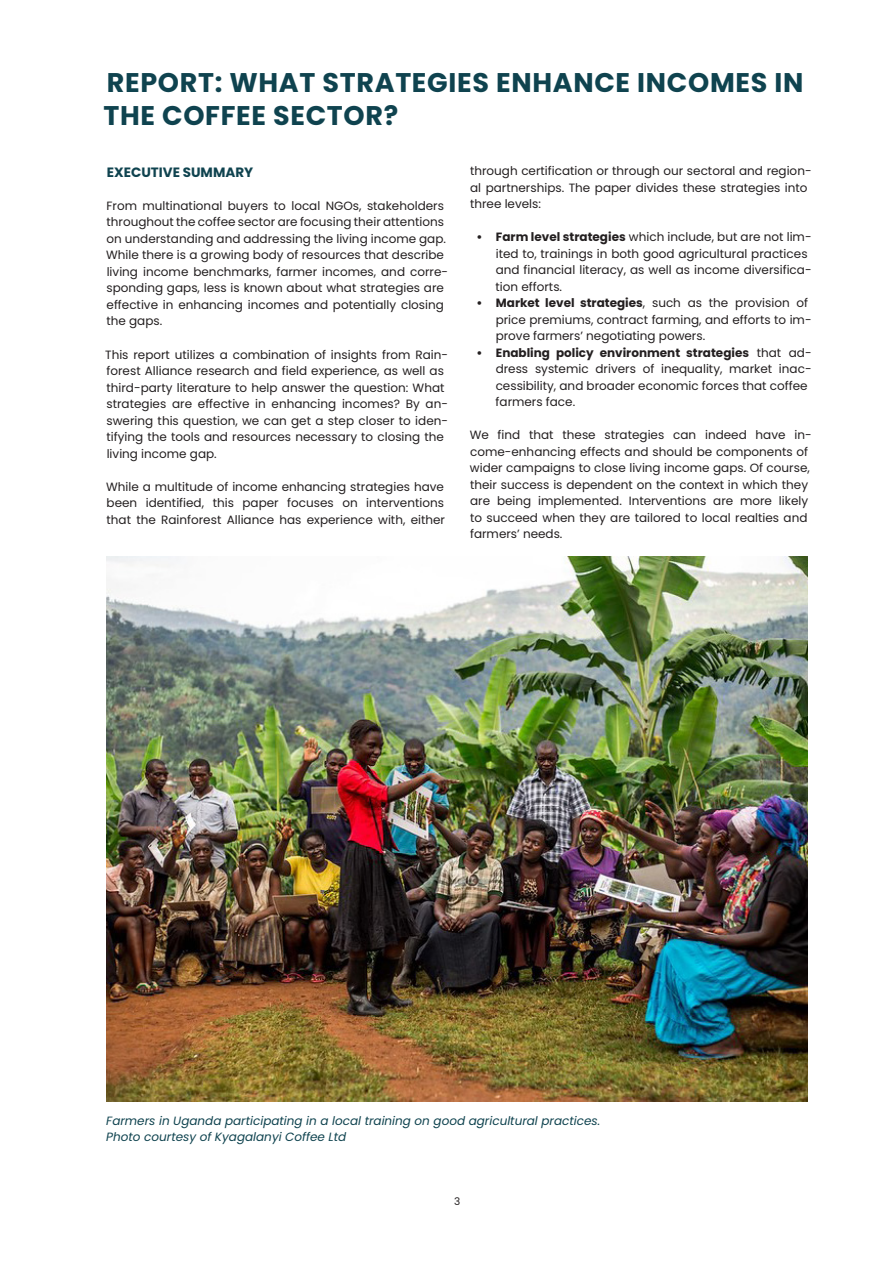
<style>
.page{position:relative;width:893px;height:1263px;background:#fff}
.page>*{position:absolute;margin:0;border:0;box-sizing:border-box;transform-origin:0 0}
.Contents_Intro_Ref{font:700 27px/33px "Poppins";letter-spacing:.025em;color:#0f434f}
.Section_heading{font:700 13.5px "Poppins";color:#0f434f}
.t1{font:12px/16.5px "Poppins";color:#231f20}
.t2{font:italic 12px "Poppins";color:#0f434f}
.t3{font:10.5px "Poppins";color:#231f20}
.s1{font-weight:700}
</style>
<div class="page">
<img style="left:106px;top:556px;width:702px;height:545px">
<p class="Contents_Intro_Ref" style="left:103px;top:66px;width:701px">REPORT: WHAT STRATEGIES ENHANCE INCOMES IN<br>THE COFFEE SECTOR?</p>
<p class="Section_heading" style="left:107px;top:164px;width:148px">EXECUTIVE SUMMARY</p>
<p class="t1" style="left:106px;top:198px;width:343px">From multinational buyers to local NGOs, stakeholders throughout the coffee sector are focusing their attentions on understanding and addressing the living income gap.<br>While there is a growing body of resources that describe living income benchmarks, farmer incomes, and corre&shy;sponding gaps, less is known about what strategies are effective in enhancing incomes and potentially closing the gaps.</p>
<p class="t1" style="left:105px;top:346px;width:344px">This report utilizes a combination of insights from Rain&shy;forest Alliance research and field experience, as well as third-party literature to help answer the question: What strategies are effective in enhancing incomes? By an&shy;swering this question, we can get a step closer to iden&shy;tifying the tools and resources necessary to closing the living income gap.</p>
<p class="t1" style="left:106px;top:478px;width:340px;text-align:justify">While a multitude of income enhancing strategies have been identified, this paper focuses on interventions that the Rainforest Alliance has experience with, either</p>
<p class="t1" style="left:470px;top:163px;width:343px">through certification or through our sectoral and region&shy;al partnerships. The paper divides these strategies into three levels:</p>
<p class="t1" style="left:496px;top:229px;width:318px;text-indent:-19px"><span class="s1">• Farm level strategies</span> which include, but are not lim&shy;ited to, trainings in both good agricultural practices and financial literacy, as well as income diversifica&shy;tion efforts.</p>
<p class="t1" style="left:496px;top:295px;width:317px;text-indent:-19px"><span class="s1">• Market level strategies</span>, such as the provision of price premiums, contract farming, and efforts to im&shy;prove farmers’ negotiating powers.</p>
<p class="t1" style="left:496px;top:344px;width:317px;text-indent:-19px"><span class="s1">• Enabling policy environment strategies</span> that ad&shy;dress systemic drivers of inequality, market inac&shy;cessibility, and broader economic forces that coffee farmers face.</p>
<p class="t1" style="left:470px;top:427px;width:343px">We find that these strategies can indeed have in&shy;come-enhancing effects and should be components of wider campaigns to close living income gaps. Of course, their success is dependent on the context in which they are being implemented. Interventions are more likely to succeed when they are tailored to local realties and farmers’ needs.</p>
<p class="t2" style="left:106px;top:1113px;width:495px">Farmers in Uganda participating in a local training on good agricultural practices.</p>
<p class="t2" style="left:106px;top:1130px;width:241px">Photo courtesy of Kyagalanyi Coffee Ltd</p>
<p class="t3" style="left:454px;top:1195px;width:8px">3</p>
</div>
